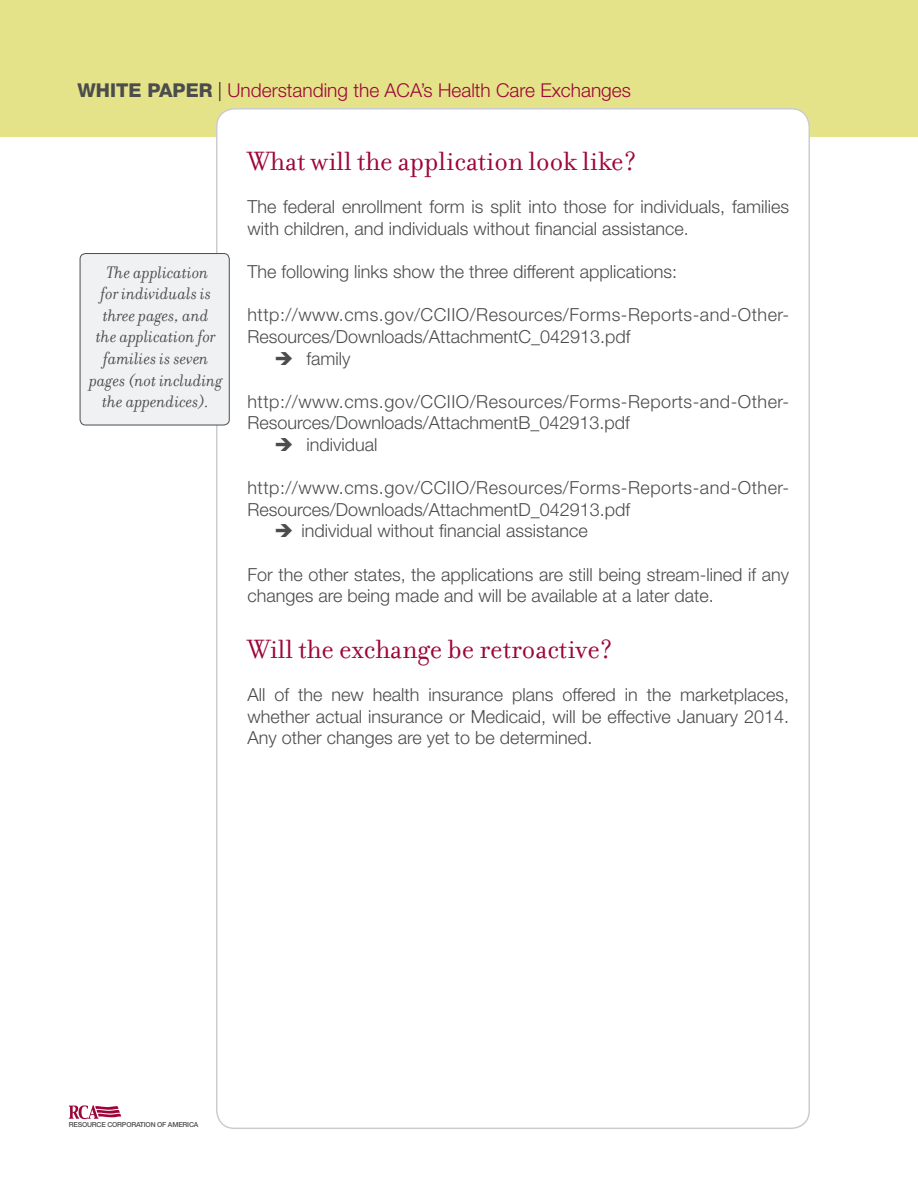
<style>
.page{position:relative;width:918px;height:1188px;background:#fff}
.page>*{position:absolute;margin:0;border:0;box-sizing:border-box;transform-origin:0 0}
.t1{font:28.5px "Filosofia";color:#9d053a}
.t2{font:300 19.05px "Helvetica Neue LT Std";color:#9d053a}
.t3{font:300 18px/21.6px "Helvetica Neue LT Std";color:#4b4c4d}
.t4{font:300 18px/21.6px "Helvetica Neue LT Std";letter-spacing:.025em;color:#4b4c4d}
.t5{font:italic 18px/21.6px "Filosofia";color:#4b4c4d;text-align:center}
.t6{font:500 6.9px "Helvetica Neue LT Std";letter-spacing:-.025em;color:#4b4c4d}
.s1{font-weight:800;color:#4b4c4d}
.s2{color:#231f20}
</style>
<div class="page">
<div style="left:0;top:0;width:918px;height:137px;background:#e5e38a"></div>
<div style="left:217px;top:109px;width:592px;height:1019px;background:#fff;border-radius:18px"></div>
<svg style="left:69px;top:1105px;width:52px;height:14px"></svg>
<div style="left:80px;top:254px;width:149px;height:171px;background:#f0f1f2;border-radius:6px"></div>
<div style="left:80px;top:253px;width:149px;height:172px;border:1px solid #4b4c4d;border-radius:6px"></div>
<p class="t2" style="left:77px;top:79px;width:555px"><span class="s1">WHITE PAPER</span> <span class="s2">|</span> Understanding the ACA’s Health Care Exchanges</p>
<p class="t5" style="left:89px;top:262px;width:135px">The application<br>for individuals is three pages, and<br>the application for families is seven pages (not including the appendices).</p>
<p class="t1" style="left:247px;top:146px;width:391px">What will the application look like?</p>
<p class="t3" style="left:247px;top:196px;width:543px">The federal enrollment form is split into those for individuals, families with children, and individuals without financial assistance.</p>
<p class="t3" style="left:247px;top:261px;width:431px">The following links show the three different applications:</p>
<p class="t4" style="left:247px;top:304px;width:543px">http://www.cms.gov/CCIIO/Resources/Forms-Reports-and-Other-<br>Resources/Downloads/AttachmentC_042913.pdf</p>
<p class="t3" style="left:306px;top:347px;width:45px">family</p>
<p class="t4" style="left:247px;top:390px;width:543px">http://www.cms.gov/CCIIO/Resources/Forms-Reports-and-Other-<br>Resources/Downloads/AttachmentB_042913.pdf</p>
<p class="t3" style="left:306px;top:434px;width:72px">individual</p>
<p class="t4" style="left:247px;top:477px;width:543px">http://www.cms.gov/CCIIO/Resources/Forms-Reports-and-Other-<br>Resources/Downloads/AttachmentD_042913.pdf</p>
<p class="t3" style="left:301px;top:520px;width:288px">individual without financial assistance</p>
<p class="t3" style="left:247px;top:563px;width:543px">For the other states, the applications are still being stream-lined if any changes are being made and will be available at a later date.</p>
<p class="t1" style="left:247px;top:633px;width:367px">Will the exchange be retroactive?</p>
<p class="t3" style="left:247px;top:684px;width:543px;text-align:justify">All of the new health insurance plans offered in the marketplaces, whether actual insurance or Medicaid, will be effective January 2014.<br>Any other changes are yet to be determined.</p>
<p class="t6" style="left:69px;top:1120px;width:131px">RESOURCE CORPORATION OF AMERICA</p>
</div>
